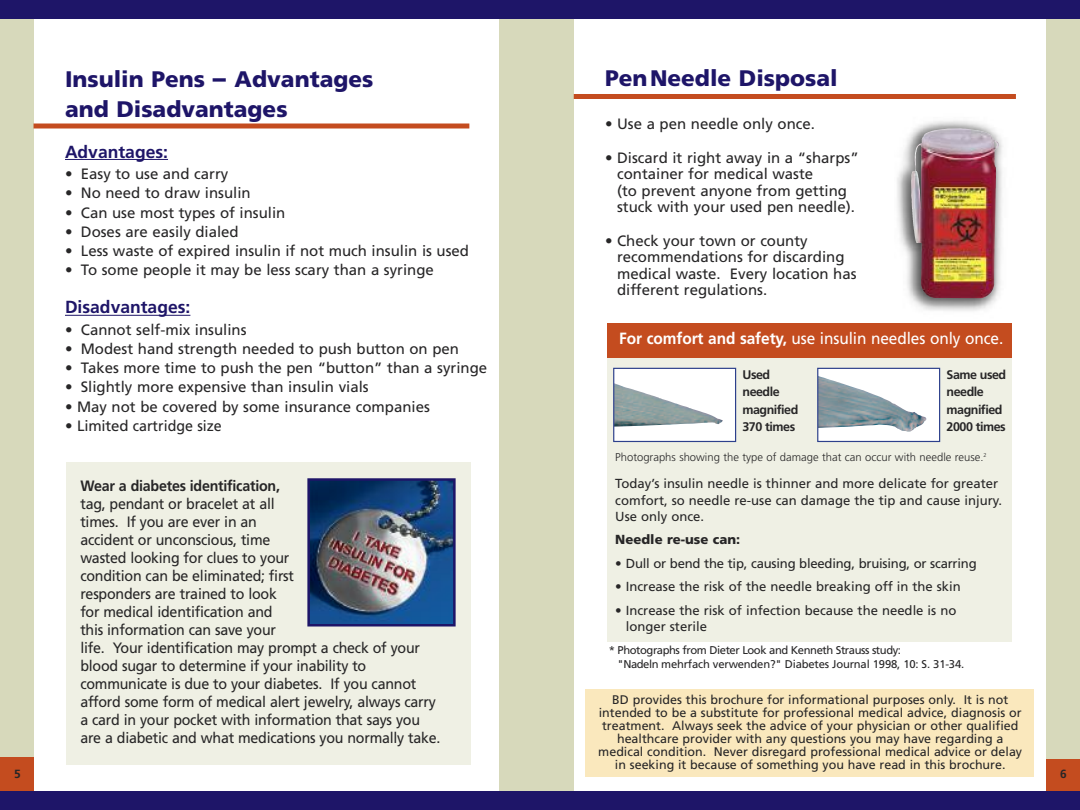
<style>
.page{position:relative;width:1080px;height:810px;background:#fff}
.page>*{position:absolute;margin:0;border:0;box-sizing:border-box;transform-origin:0 0}
.t1{font:900 22.5px/30px "Frutiger";color:#1e1568}
.t2{font:700 17.5px "Frutiger";color:#1e1568}
.t3{font:16.25px "Frutiger";letter-spacing:-.005em;color:#fff;scale:.95 1}
.t4{font:15px/16.2px "Frutiger";color:#272627}
.t5{font:15px/18px "Frutiger";color:#272627;scale:.95 1}
.t6{font:700 15px "Frutiger";letter-spacing:-.015em;color:#272627;scale:.95 1}
.t7{font:13.12px/16.2px "Frutiger";color:#272627}
.t8{font:900 13.12px "Frutiger";color:#272627}
.t9{font:12.5px/13.1px "Frutiger";color:#272627;text-align:center}
.t10{font:700 12.5px/17.5px "Frutiger";letter-spacing:-.04em;color:#272627}
.t11{font:700 11.88px "Frutiger";color:#272627}
.t12{font:11.25px/13.5px "Frutiger";letter-spacing:-.04em;color:#272627}
.t13{font:300 11.25px "Frutiger";color:#272627}
.s1{font-size:26.25px}
.s2{font-weight:700}
</style>
<div class="page">
<div style="left:540px;top:12px;width:540px;height:797px;background:#d7d9bb"></div>
<div style="left:574px;top:13px;width:472px;height:789px;background:#fff"></div>
<div style="left:0;top:12px;width:540px;height:745px;background:#d7d9bb"></div>
<div style="left:34px;top:0;width:465px;height:793px;background:#fff"></div>
<div style="left:1046px;top:757px;width:34px;height:41px;background:#c44c1f"></div>
<div style="left:0;top:757px;width:34px;height:41px;background:#c44c1f"></div>
<div style="left:1046px;top:10px;width:34px;height:748px;background:#d7d9bb"></div>
<div style="left:500px;top:10px;width:40px;height:797px;background:#d7d9bb"></div>
<div style="left:0;top:791px;width:1080px;height:19px;background:#1e1568"></div>
<div style="left:0;top:0;width:1080px;height:19px;background:#1e1568"></div>
<hr style="left:65px;top:159px;width:103px;height:1px;background:#1e1568">
<hr style="left:65px;top:315px;width:125px;height:1px;background:#1e1568">
<div style="left:34px;top:124px;width:435px;height:5px;background:#c44c1f"></div>
<div style="left:574px;top:94px;width:442px;height:5px;background:#c44c1f"></div>
<img style="left:897px;top:120px;width:106px;height:191px">
<img style="left:911px;top:128px;width:88px;height:170px">
<div style="left:608px;top:355px;width:404px;height:287px;background:#eff0e4"></div>
<div style="left:608px;top:323px;width:404px;height:34px;background:#c44c1f"></div>
<div style="left:818px;top:369px;width:121px;height:72px;background:#fff"></div>
<img style="left:819px;top:376px;width:107px;height:56px">
<div style="left:817px;top:368px;width:123px;height:74px;border:1px solid #2d408c"></div>
<div style="left:614px;top:369px;width:121px;height:72px;background:#fff"></div>
<img style="left:615px;top:383px;width:108px;height:44px">
<div style="left:613px;top:368px;width:123px;height:74px;border:1px solid #2d408c"></div>
<div style="left:66px;top:462px;width:405px;height:303px;background:#eff0e4"></div>
<img style="left:310px;top:481px;width:143px;height:143px">
<div style="left:307px;top:478px;width:149px;height:149px;border:2px solid #1e1568"></div>
<div style="left:585px;top:689px;width:449px;height:88px;background:#fae8bd"></div>
<h1 class="t1" style="left:65px;top:66px;width:310px">Insulin Pens <span class="s1">–</span> Advantages and Disadvantages</h1>
<p class="t2" style="left:65px;top:144px;width:105px">Advantages:</p>
<p class="t4" style="left:65px;top:167px;width:165px">• Easy to use and carry</p>
<p class="t4" style="left:65px;top:186px;width:187px">• No need to draw insulin</p>
<p class="t4" style="left:65px;top:205px;width:222px">• Can use most types of insulin</p>
<p class="t4" style="left:65px;top:224px;width:175px">• Doses are easily dialed</p>
<p class="t4" style="left:65px;top:243px;width:406px">• Less waste of expired insulin if not much insulin is used</p>
<p class="t4" style="left:65px;top:262px;width:370px">• To some people it may be less scary than a syringe</p>
<p class="t2" style="left:65px;top:300px;width:127px">Disadvantages:</p>
<p class="t4" style="left:65px;top:323px;width:183px">• Cannot self-mix insulins</p>
<p class="t4" style="left:65px;top:342px;width:396px">• Modest hand strength needed to push button on pen</p>
<p class="t4" style="left:65px;top:361px;width:424px">• Takes more time to push the pen “button” than a syringe</p>
<p class="t4" style="left:65px;top:380px;width:305px">• Slightly more expensive than insulin vials</p>
<p class="t4" style="left:65px;top:400px;width:366px">• May not be covered by some insurance companies</p>
<p class="t4" style="left:65px;top:419px;width:158px">• Limited cartridge size</p>
<h1 class="t1" style="left:605px;top:65px;width:234px">PenNeedle Disposal</h1>
<p class="t4" style="left:605px;top:117px;width:212px">• Use a pen needle only once.</p>
<p class="t4" style="left:617px;top:151px;width:243px;text-indent:-12px">• Discard it right away in a “sharps” container for medical waste<br>(to prevent anyone from getting stuck with your used pen needle).</p>
<p class="t4" style="left:617px;top:234px;width:241px;text-indent:-12px">• Check your town or county recommendations for discarding medical waste. Every location has different regulations.</p>
<p class="t3" style="left:619px;top:332px;width:406px"><span class="s2">For comfort and safety,</span> use insulin needles only once.</p>
<p class="t10" style="left:743px;top:367px;width:57px">Used needle magnified<br>370 times</p>
<p class="t10" style="left:947px;top:367px;width:61px">Same used needle magnified<br>2000 times</p>
<p class="t13" style="left:615px;top:452px;width:373px">Photographs showing the type of damage that can occur with needle reuse.<sup>2</sup></p>
<p class="t7" style="left:615px;top:477px;width:388px">Today’s insulin needle is thinner and more delicate for greater comfort, so needle re-use can damage the tip and cause injury.<br>Use only once.</p>
<p class="t8" style="left:615px;top:534px;width:126px">Needle re-use can:</p>
<p class="t7" style="left:615px;top:556px;width:363px">• Dull or bend the tip, causing bleeding, bruising, or scarring</p>
<p class="t7" style="left:615px;top:580px;width:347px">• Increase the risk of the needle breaking off in the skin</p>
<p class="t7" style="left:626px;top:603px;width:332px;text-indent:-10px">• Increase the risk of infection because the needle is no longer sterile</p>
<p class="t6" style="left:80px;top:480px;width:212px">Wear a diabetes identification,</p>
<p class="t5" style="left:80px;top:496px;width:381px">tag, pendant or bracelet at all<br>times. If you are ever in an<br>accident or unconscious, time<br>wasted looking for clues to your<br>condition can be eliminated; first<br>responders are trained to look<br>for medical identification and<br>this information can save your<br>life. Your identification may prompt a check of your blood sugar to determine if your inability to communicate is due to your diabetes. If you cannot afford some form of medical alert jewelry, always carry a card in your pocket with information that says you are a diabetic and what medications you normally take.</p>
<p class="t12" style="left:618px;top:645px;width:348px;text-indent:-9px">* Photographs from Dieter Look and Kenneth Strauss study:<br>"Nadeln mehrfach verwenden?" Diabetes Journal 1998, 10: S. 31-34.</p>
<p class="t9" style="left:598px;top:694px;width:425px">BD provides this brochure for informational purposes only. It is not intended to be a substitute for professional medical advice, diagnosis or treatment. Always seek the advice of your physician or other qualified healthcare provider with any questions you may have regarding a medical condition. Never disregard professional medical advice or delay in seeking it because of something you have read in this brochure.</p>
<p class="t11" style="left:14px;top:770px;width:8px">5</p>
<p class="t11" style="left:1060px;top:769px;width:8px">6</p>
</div>
